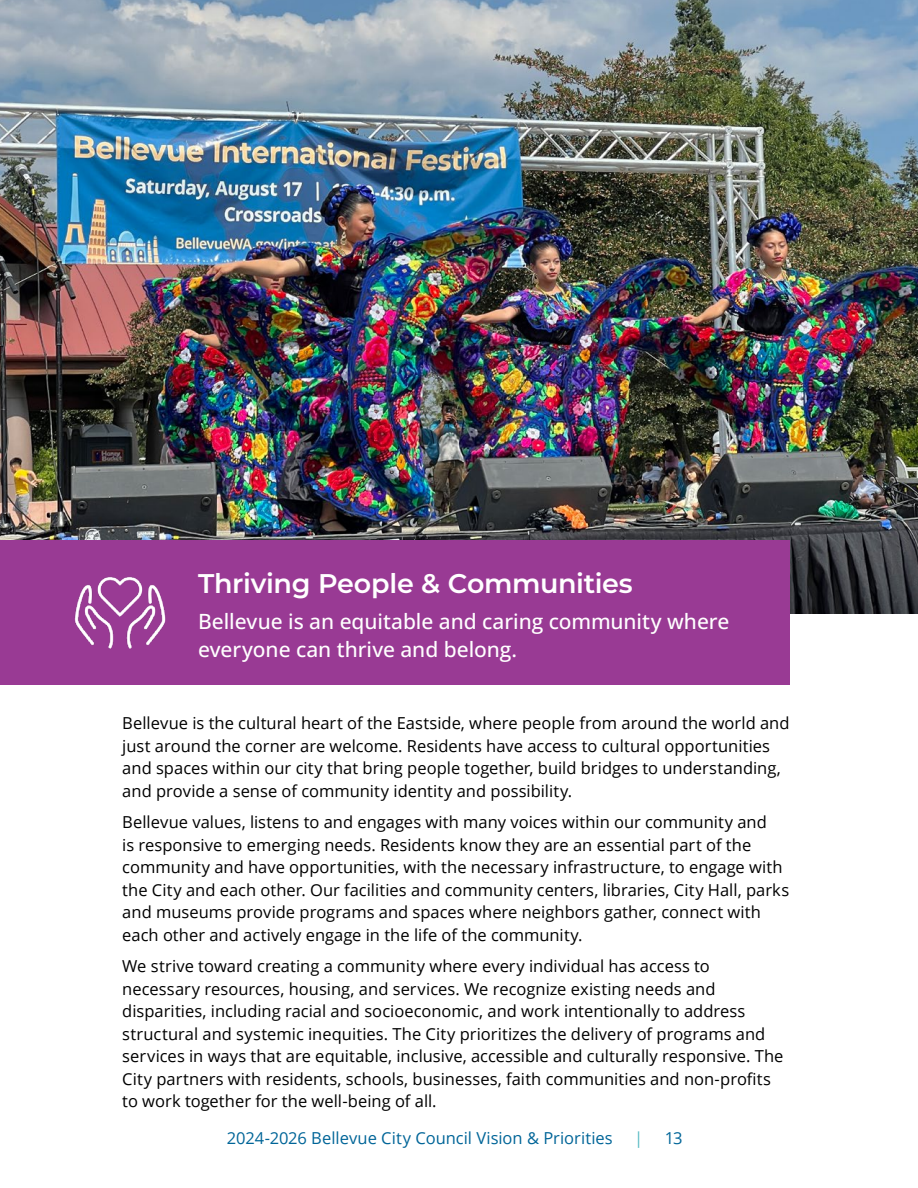
<style>
.page{position:relative;width:918px;height:1188px;background:#fff}
.page>*{position:absolute;margin:0;border:0;box-sizing:border-box;transform-origin:0 0}
.t1{font:600 27px "Montserrat";letter-spacing:-.01em;color:#fff}
.STA_overview_text{font:500 21px/28.5px "Open Sans";letter-spacing:-.005em;color:#fff}
.Body_Text{font:16.5px/22.5px "Open Sans";color:#000}
.t2{font:16.5px "Open Sans";color:#006598}
.t3{font:16.5px "Open Sans";color:#57b9c3}
</style>
<div class="page">
<img style="left:0;top:0;width:918px;height:614px">
<div style="left:0;top:540px;width:790px;height:144px;background:#993a94"></div>
<img style="left:74px;top:577px;width:92px;height:72px">
<h2 class="t1" style="left:198px;top:565px;width:436px">Thriving People &amp; Communities</h2>
<p class="STA_overview_text" style="left:198px;top:606px;width:533px">Bellevue is an equitable and caring community where everyone can thrive and belong.</p>
<p class="Body_Text" style="left:122px;top:711px;width:669px">Bellevue is the cultural heart of the Eastside, where people from around the world and just around the corner are welcome. Residents have access to cultural opportunities and spaces within our city that bring people together, build bridges to understanding, and provide a sense of community identity and possibility.</p>
<p class="Body_Text" style="left:122px;top:810px;width:668px">Bellevue values, listens to and engages with many voices within our community and<br>is responsive to emerging needs. Residents know they are an essential part of the community and have opportunities, with the necessary infrastructure, to engage with the City and each other. Our facilities and community centers, libraries, City Hall, parks and museums provide programs and spaces where neighbors gather, connect with each other and actively engage in the life of the community.</p>
<p class="Body_Text" style="left:122px;top:954px;width:663px">We strive toward creating a community where every individual has access to necessary resources, housing, and services. We recognize existing needs and disparities, including racial and socioeconomic, and work intentionally to address structural and systemic inequities. The City prioritizes the delivery of programs and services in ways that are equitable, inclusive, accessible and culturally responsive. The City partners with residents, schools, businesses, faith communities and non-profits to work together for the well-being of all.</p>
<p class="t2" style="left:227px;top:1126px;width:388px">2024-2026 Bellevue City Council Vision &amp; Priorities</p>
<p class="t3" style="left:634px;top:1126px;width:11px">|</p>
<p class="t2" style="left:665px;top:1126px;width:19px">13</p>
</div>
